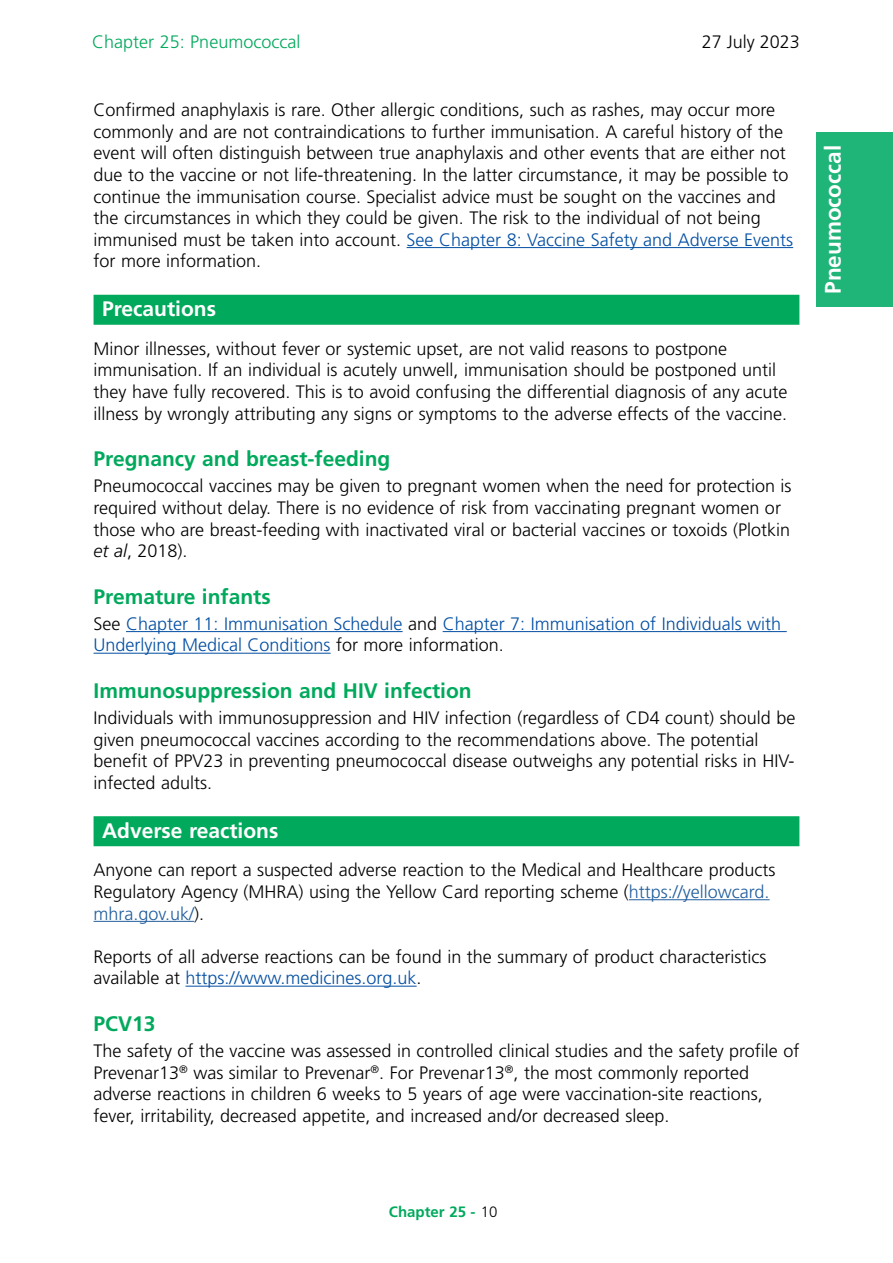
<style>
.page{position:relative;width:893px;height:1263px;background:#fff}
.page>*{position:absolute;margin:0;border:0;box-sizing:border-box;transform-origin:0 0}
.t1{font:700 22.5px "Frutiger";color:#fff}
.Header_1{font:700 21px "Frutiger";color:#00a95c}
.Green_bar_header{font:700 21px "Frutiger";color:#fff}
.Body_text{font:300 18px/21.6px "Frutiger";color:#000}
.Body_text-2{font:300 18px/21.6px "Frutiger";color:#034ea2}
.t2{font:300 18px "Frutiger";color:#00a95c}
.t3{font:700 15px "Frutiger";color:#00a95c}
.s1{color:#034ea2}
.s2{font-style:italic}
.s3{color:#000}
.s4{color:#215e9e}
.s5{font-weight:300;color:#000}
</style>
<div class="page">
<div style="left:816px;top:132px;width:77px;height:175px;background:#1fb579"></div>
<hr style="left:407px;top:247px;width:386px;height:1px;background:#034ea2">
<div style="left:94px;top:295px;width:705px;height:30px;background:#00a95c"></div>
<hr style="left:126px;top:631px;width:277px;height:1px;background:#034ea2">
<hr style="left:443px;top:631px;width:344px;height:1px;background:#034ea2">
<hr style="left:94px;top:653px;width:237px;height:1px;background:#034ea2">
<div style="left:94px;top:816px;width:705px;height:30px;background:#00a95c"></div>
<hr style="left:629px;top:899px;width:141px;height:1px;background:#215e9e">
<hr style="left:94px;top:921px;width:100px;height:1px;background:#215e9e">
<hr style="left:186px;top:986px;width:231px;height:1px;background:#034ea2">
<p class="t2" style="left:92px;top:32px;width:210px">Chapter 25: Pneumococcal</p>
<p class="Body_text" style="left:702px;top:31px;width:100px">27 July 2023</p>
<p class="Body_text" style="left:94px;top:99px;width:701px">Confirmed anaphylaxis is rare. Other allergic conditions, such as rashes, may occur more commonly and are not contraindications to further immunisation. A careful history of the event will often distinguish between true anaphylaxis and other events that are either not due to the vaccine or not life-threatening. In the latter circumstance, it may be possible to continue the immunisation course. Specialist advice must be sought on the vaccines and the circumstances in which they could be given. The risk to the individual of not being immunised must be taken into account. <span class="s1">See Chapter 8: Vaccine Safety and Adverse Events </span>for more information.</p>
<p class="Green_bar_header" style="left:102px;top:297px;width:115px">Precautions</p>
<p class="Body_text" style="left:94px;top:338px;width:695px">Minor illnesses, without fever or systemic upset, are not valid reasons to postpone immunisation. If an individual is acutely unwell, immunisation should be postponed until they have fully recovered. This is to avoid confusing the differential diagnosis of any acute illness by wrongly attributing any signs or symptoms to the adverse effects of the vaccine.</p>
<p class="Header_1" style="left:94px;top:447px;width:298px">Pregnancy and breast-feeding</p>
<p class="Body_text" style="left:94px;top:475px;width:700px">Pneumococcal vaccines may be given to pregnant women when the need for protection is required without delay. There is no evidence of risk from vaccinating pregnant women or those who are breast-feeding with inactivated viral or bacterial vaccines or toxoids (Plotkin <span class="s2">et al</span>, 2018).</p>
<p class="Header_1" style="left:94px;top:584px;width:179px">Premature infants</p>
<p class="Body_text-2" style="left:94px;top:613px;width:689px"><span class="s3">See</span> Chapter 11: Immunisation Schedule <span class="s3">and</span> Chapter 7: Immunisation of Individuals with<br>Underlying Medical Conditions <span class="s3">for more information.</span></p>
<p class="Header_1" style="left:94px;top:678px;width:380px">Immunosuppression and HIV infection</p>
<p class="Body_text" style="left:94px;top:707px;width:703px">Individuals with immunosuppression and HIV infection (regardless of CD4 count) should be given pneumococcal vaccines according to the recommendations above. The potential benefit of PPV23 in preventing pneumococcal disease outweighs any potential risks in HIV&shy;infected adults.</p>
<p class="Green_bar_header" style="left:102px;top:818px;width:178px">Adverse reactions</p>
<p class="Body_text" style="left:94px;top:859px;width:683px">Anyone can report a suspected adverse reaction to the Medical and Healthcare products<br>Regulatory Agency (MHRA) using the Yellow Card reporting scheme (<span class="s4">https://yellowcard. mhra.gov.uk/</span>).</p>
<p class="Body_text" style="left:94px;top:946px;width:674px">Reports of all adverse reactions can be found in the summary of product characteristics available at <span class="s1">https://www.medicines.org.uk</span>.</p>
<p class="Header_1" style="left:94px;top:1011px;width:63px">PCV13</p>
<p class="Body_text" style="left:94px;top:1040px;width:707px">The safety of the vaccine was assessed in controlled clinical studies and the safety profile of Prevenar13<sup>®</sup> was similar to Prevenar<sup>®</sup>. For Prevenar13<sup>®</sup>, the most commonly reported adverse reactions in children 6 weeks to 5 years of age were vaccination-site reactions, fever, irritability, decreased appetite, and increased and/or decreased sleep.</p>
<p class="t1" style="left:820px;top:294px;width:150px;rotate:-90deg">Pneumococcal</p>
<p class="t3" style="left:389px;top:1203px;width:110px">Chapter 25 - <span class="s5">10</span></p>
</div>
